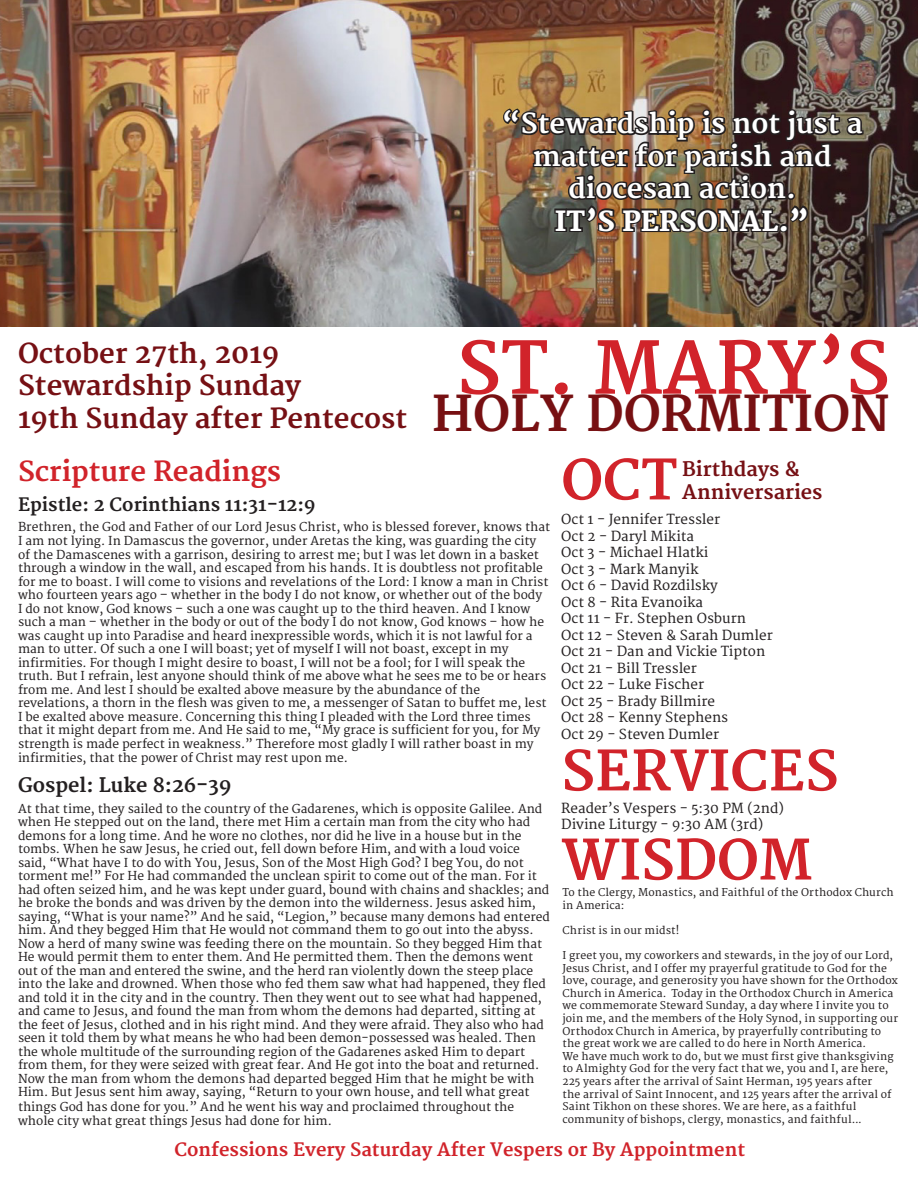
<style>
.page{position:relative;width:918px;height:1188px;background:#fff}
.page>*{position:absolute;margin:0;border:0;box-sizing:border-box;transform-origin:0 0}
.t1{font:700 70.5px "Merriweather";color:#d1232a}
.t2{font:700 54px "Merriweather";color:#d1232a}
.t3{font:700 48px "Merriweather";color:#771012}
.t4{font:700 27px "Merriweather";color:#761014}
.t5{font:700 27px/32.4px "Merriweather";color:#fff;text-align:center}
.t6{font:700 27px "Merriweather";color:#d1232a}
.t7{font:800 27px "Merriweather";color:#fff}
.t8{font:700 19.5px "Merriweather";color:#761014}
.t9{font:700 19.5px "Merriweather";color:#231f20}
.t10{font:700 18px "Merriweather";color:#d1232a}
.t11{font:700 18px "Merriweather";color:#231f20}
.t12{font:13.5px "Merriweather";color:#231f20}
.t13{font:12px/13.6px "Merriweather";color:#231f20}
.t14{font:10.5px/12.6px "Merriweather";letter-spacing:.015em;color:#231f20}
</style>
<div class="page">
<img style="left:0;top:0;width:918px;height:327px">
<img style="left:501px;top:107px;width:365px;height:137px">
<p class="t5" style="left:502px;top:109px;width:362px">“Stewardship is not just a matter for parish and</p>
<p class="t5" style="left:568px;top:173px;width:229px">diocesan action.</p>
<p class="t7" style="left:555px;top:205px;width:256px">IT’S PERSONAL.”</p>
<p class="t1" style="left:457px;top:328px;width:434px">ST. MARY’S</p>
<p class="t3" style="left:432px;top:386px;width:459px">HOLY DORMITION</p>
<p class="t4" style="left:18px;top:337px;width:263px">October 27th, 2019</p>
<p class="t4" style="left:18px;top:370px;width:284px">Stewardship Sunday</p>
<p class="t4" style="left:18px;top:402px;width:391px">19th Sunday after Pentecost</p>
<p class="t6" style="left:18px;top:456px;width:264px">Scripture Readings</p>
<p class="t11" style="left:18px;top:495px;width:299px">Epistle: 2 Corinthians 11:31-12:9</p>
<p class="t13" style="left:18px;top:520px;width:534px">Brethren, the God and Father of our Lord Jesus Christ, who is blessed forever, knows that I am not lying. In Damascus the governor, under Aretas the king, was guarding the city of the Damascenes with a garrison, desiring to arrest me; but I was let down in a basket through a window in the wall, and escaped from his hands. It is doubtless not profitable for me to boast. I will come to visions and revelations of the Lord: I know a man in Christ who fourteen years ago – whether in the body I do not know, or whether out of the body<br>I do not know, God knows – such a one was caught up to the third heaven. And I know such a man – whether in the body or out of the body I do not know, God knows – how he was caught up into Paradise and heard inexpressible words, which it is not lawful for a man to utter. Of such a one I will boast; yet of myself I will not boast, except in my</p>
<p class="t13" style="left:18px;top:656px;width:530px">infirmities. For though I might desire to boast, I will not be a fool; for I will speak the truth. But I refrain, lest anyone should think of me above what he sees me to be or hears from me. And lest I should be exalted above measure by the abundance of the</p>
<p class="t13" style="left:18px;top:697px;width:530px">revelations, a thorn in the flesh was given to me, a messenger of Satan to buffet me, lest I be exalted above measure. Concerning this thing I pleaded with the Lord three times that it might depart from me. And He said to me, “My grace is sufficient for you, for My strength is made perfect in weakness.” Therefore most gladly I will rather boast in my infirmities, that the power of Christ may rest upon me.</p>
<p class="t9" style="left:18px;top:774px;width:215px">Gospel: Luke 8:26-39</p>
<p class="t13" style="left:18px;top:802px;width:533px">At that time, they sailed to the country of the Gadarenes, which is opposite Galilee. And when He stepped out on the land, there met Him a certain man from the city who had demons for a long time. And he wore no clothes, nor did he live in a house but in the tombs. When he saw Jesus, he cried out, fell down before Him, and with a loud voice said, “What have I to do with You, Jesus, Son of the Most High God? I beg You, do not torment me!” For He had commanded the unclean spirit to come out of the man. For it had often seized him, and he was kept under guard, bound with chains and shackles; and he broke the bonds and was driven by the demon into the wilderness. Jesus asked him, saying, “What is your name?” And he said, “Legion,” because many demons had entered him. And they begged Him that He would not command them to go out into the abyss.<br>Now a herd of many swine was feeding there on the mountain. So they begged Him that He would permit them to enter them. And He permitted them. Then the demons went out of the man and entered the swine, and the herd ran violently down the steep place into the lake and drowned. When those who fed them saw what had happened, they fled and told it in the city and in the country. Then they went out to see what had happened, and came to Jesus, and found the man from whom the demons had departed, sitting at the feet of Jesus, clothed and in his right mind. And they were afraid. They also who had seen it told them by what means he who had been demon-possessed was healed. Then the whole multitude of the surrounding region of the Gadarenes asked Him to depart from them, for they were seized with great fear. And He got into the boat and returned.<br>Now the man from whom the demons had departed begged Him that he might be with Him. But Jesus sent him away, saying, “Return to your own house, and tell what great things God has done for you.” And he went his way and proclaimed throughout the whole city what great things Jesus had done for him.</p>
<p class="t2" style="left:561px;top:449px;width:118px">OCT</p>
<p class="t8" style="left:682px;top:457px;width:119px">Birthdays &amp;</p>
<p class="t8" style="left:682px;top:481px;width:142px">Anniversaries</p>
<p class="t12" style="left:561px;top:512px;width:160px">Oct 1 - Jennifer Tressler</p>
<p class="t12" style="left:561px;top:528px;width:134px">Oct 2 - Daryl Mikita</p>
<p class="t12" style="left:561px;top:545px;width:149px">Oct 3 - Michael Hlatki</p>
<p class="t12" style="left:561px;top:561px;width:139px">Oct 3 - Mark Manyik</p>
<p class="t12" style="left:561px;top:578px;width:158px">Oct 6 - David Rozdilsky</p>
<p class="t12" style="left:561px;top:594px;width:143px">Oct 8 - Rita Evanoika</p>
<p class="t12" style="left:561px;top:611px;width:186px">Oct 11 - Fr. Stephen Osburn</p>
<p class="t12" style="left:561px;top:627px;width:213px">Oct 12 - Steven &amp; Sarah Dumler</p>
<p class="t12" style="left:561px;top:644px;width:205px">Oct 21 - Dan and Vickie Tipton</p>
<p class="t12" style="left:561px;top:660px;width:137px">Oct 21 - Bill Tressler</p>
<p class="t12" style="left:561px;top:677px;width:144px">Oct 22 - Luke Fischer</p>
<p class="t12" style="left:561px;top:693px;width:155px">Oct 25 - Brady Billmire</p>
<p class="t12" style="left:561px;top:710px;width:168px">Oct 28 - Kenny Stephens</p>
<p class="t12" style="left:561px;top:726px;width:159px">Oct 29 - Steven Dumler</p>
<p class="t2" style="left:561px;top:740px;width:279px">SERVICES</p>
<p class="t12" style="left:561px;top:800px;width:224px">Reader’s Vespers - 5:30 PM (2nd)</p>
<p class="t12" style="left:561px;top:817px;width:203px">Divine Liturgy - 9:30 AM (3rd)</p>
<p class="t2" style="left:562px;top:829px;width:252px">WISDOM</p>
<p class="t14" style="left:562px;top:886px;width:333px">To the Clergy, Monastics, and Faithful of the Orthodox Church in America:</p>
<p class="t14" style="left:562px;top:924px;width:118px">Christ is in our midst!</p>
<p class="t14" style="left:562px;top:949px;width:337px">I greet you, my coworkers and stewards, in the joy of our Lord, Jesus Christ, and I offer my prayerful gratitude to God for the love, courage, and generosity you have shown for the Orthodox Church in America. Today in the Orthodox Church in America we commemorate Steward Sunday, a day where I invite you to join me, and the members of the Holy Synod, in supporting our Orthodox Church in America, by prayerfully contributing to the great work we are called to do here in North America.</p>
<p class="t14" style="left:562px;top:1050px;width:333px">We have much work to do, but we must first give thanksgiving to Almighty God for the very fact that we, you and I, are here, 225 years after the arrival of Saint Herman, 195 years after<br>the arrival of Saint Innocent, and 125 years after the arrival of Saint Tikhon on these shores. We are here, as a faithful</p>
<p class="t14" style="left:562px;top:1113px;width:301px">community of bishops, clergy, monastics, and faithful...</p>
<p class="t10" style="left:174px;top:1139px;width:572px">Confessions Every Saturday After Vespers or By Appointment</p>
</div>
